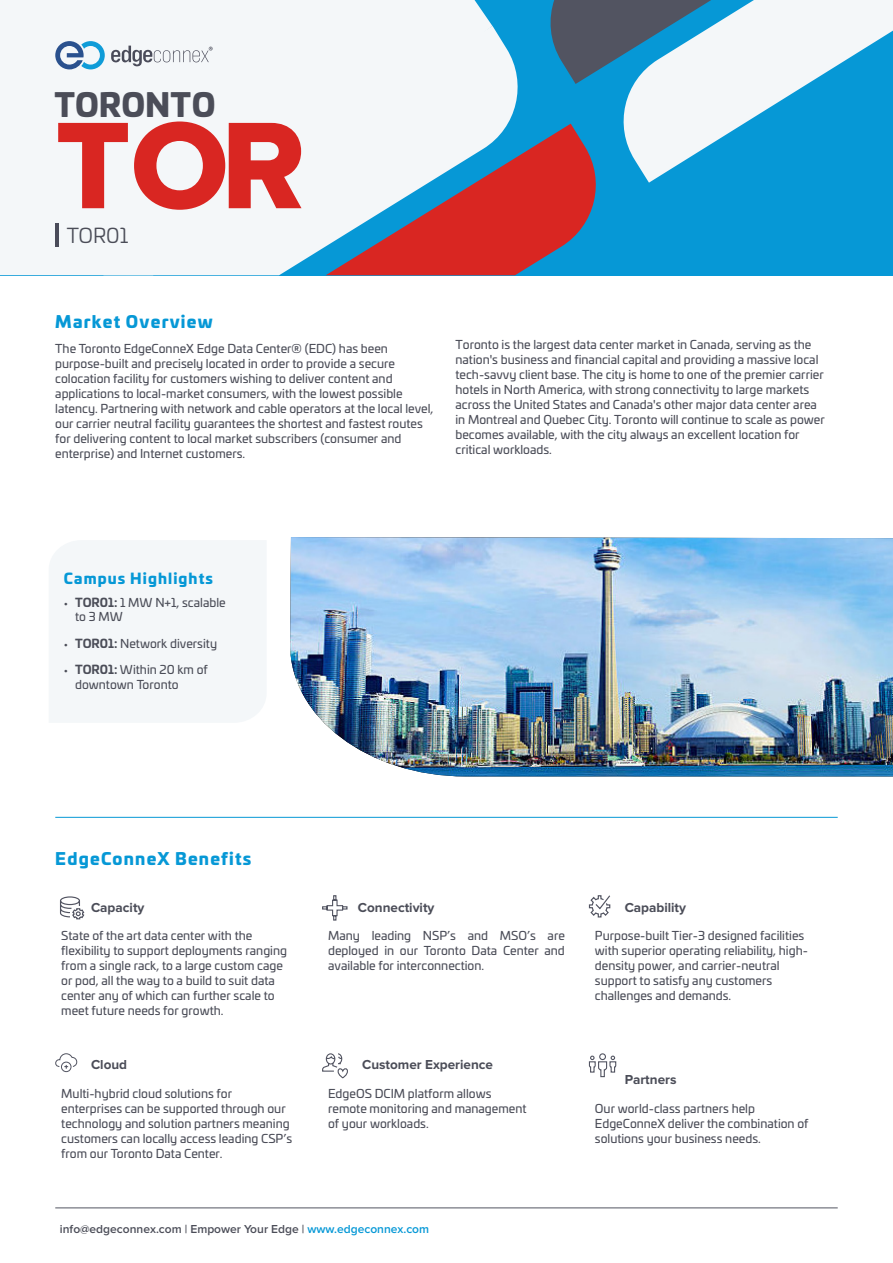
<style>
.page{position:relative;width:893px;height:1263px;background:#fff}
.page>*{position:absolute;margin:0;border:0;box-sizing:border-box;transform-origin:0 0}
.t1{font:127.95px "Proxima Nova Extrabld";color:#d92622}
.t2{font:900 31.8px "Univia Pro";color:#4b4d58}
.t3{font:20.4px "Univia Pro";color:#4b4d58}
.t4{font:900 16.5px "Univia Pro";letter-spacing:.075em;color:#0698d6}
.t5{font:900 14.55px "Univia Pro";letter-spacing:.075em;color:#0698d6}
.t6{font:700 13.5px "Proxima Nova";color:#4b4d58}
.t7{font:12px/15px "Univia Pro";color:#4b4d58}
.t8{font:600 12px "Proxima Nova";color:#4b4d58}
.s1{font-family:"Proxima Nova"}
.s2{font-weight:700}
.s3{color:#0698d6}
</style>
<div class="page">
<div style="left:49px;top:541px;width:217px;height:181px;background:#f4f7f9"></div>
<div style="left:0;top:0;width:893px;height:275px;background:#0698d6"></div>
<hr style="left:55px;top:1207px;width:783px;height:1px;background:#525561">
<div style="left:0;top:0;width:492px;height:275px;background:#f4f7f9"></div>
<svg style="left:550px;top:0;width:63px;height:84px"></svg>
<div style="left:103px;top:26px;width:415px;height:249px;background:#f4f7f9"></div>
<svg style="left:326px;top:124px;width:270px;height:151px"></svg>
<svg style="left:613px;top:0;width:280px;height:183px"></svg>
<hr style="left:55px;top:223px;width:4px;height:24px;background:#4a4c5a">
<hr style="left:55px;top:817px;width:783px;height:1px;background:#0698d6">
<svg style="left:322px;top:895px;width:26px;height:26px"></svg>
<svg style="left:60px;top:896px;width:25px;height:24px"></svg>
<svg style="left:588px;top:895px;width:23px;height:23px"></svg>
<svg style="left:55px;top:1053px;width:23px;height:19px"></svg>
<svg style="left:322px;top:1053px;width:26px;height:26px"></svg>
<svg style="left:588px;top:1053px;width:29px;height:25px"></svg>
<svg style="left:111px;top:46px;width:102px;height:20px;background:#cfd2d6"></svg>
<svg style="left:55px;top:41px;width:50px;height:28px"></svg>
<img style="left:290px;top:537px;width:603px;height:239px">
<h2 class="t2" style="left:54px;top:78px;width:163px">TORONTO</h2>
<h1 class="t1" style="left:55px;top:92px;width:252px">TOR</h1>
<h3 class="t3" style="left:67px;top:221px;width:63px">TOR01</h3>
<h3 class="t4" style="left:55px;top:308px;width:159px">Market Overview</h3>
<p class="t7" style="left:55px;top:340px;width:380px">The Toronto EdgeConneX Edge Data Center® (EDC) has been purpose-built and precisely located in order to provide a secure colocation facility for customers wishing to deliver content and applications to local-market consumers, with the lowest possible latency. Partnering with network and cable operators at the local level, our carrier neutral facility guarantees the shortest and fastest routes for delivering content to local market subscribers (consumer and enterprise) and Internet customers.</p>
<p class="t7" style="left:455px;top:337px;width:371px">Toronto is the largest data center market in Canada, serving as the nation's business and financial capital and providing a massive local tech-savvy client base. The city is home to one of the premier carrier hotels in North America, with strong connectivity to large markets across the United States and Canada's other major data center area in Montreal and Quebec City. Toronto will continue to scale as power becomes available, with the city always an excellent location for critical workloads.</p>
<p class="t5" style="left:64px;top:567px;width:151px">Campus Highlights</p>
<p class="t7" style="left:75px;top:595px;width:152px;line-height:14.4px;text-indent:-11px"><span class="s1">•</span> <span class="s2">TOR01:</span> 1 MW N+1, scalable to 3 MW</p>
<p class="t7" style="left:64px;top:635px;width:155px"><span class="s1">•</span> <span class="s2">TOR01:</span> Network diversity</p>
<p class="t7" style="left:75px;top:661px;width:134px;text-indent:-11px"><span class="s1">•</span> <span class="s2">TOR01:</span> Within 20 km of downtown Toronto</p>
<h3 class="t4" style="left:55px;top:845px;width:198px">EdgeConneX Benefits</h3>
<p class="t6" style="left:91px;top:901px;width:55px">Capacity</p>
<p class="t7" style="left:61px;top:928px;width:227px">State of the art data center with the flexibility to support deployments ranging from a single rack, to a large custom cage or pod, all the way to a build to suit data center any of which can further scale to meet future needs for growth.</p>
<p class="t6" style="left:91px;top:1058px;width:38px">Cloud</p>
<p class="t7" style="left:61px;top:1085px;width:232px">Multi-hybrid cloud solutions for enterprises can be supported through our technology and solution partners meaning customers can locally access leading CSP’s from our Toronto Data Center.</p>
<p class="t6" style="left:358px;top:901px;width:78px">Connectivity</p>
<p class="t7" style="left:328px;top:928px;width:238px;text-align:justify">Many leading NSP’s and MSO’s are deployed in our Toronto Data Center and available for interconnection.</p>
<p class="t6" style="left:362px;top:1058px;width:132px">Customer Experience</p>
<p class="t7" style="left:328px;top:1085px;width:200px">EdgeOS DCIM platform allows remote monitoring and management of your workloads.</p>
<p class="t8" style="left:60px;top:1222px;width:371px">info@edgeconnex.com | Empower Your Edge | <span class="s3">www.edgeconnex.com</span></p>
<p class="t6" style="left:625px;top:901px;width:63px">Capability</p>
<p class="t7" style="left:595px;top:928px;width:215px">Purpose-built Tier-3 designed facilities with superior operating reliability, high&shy;density power, and carrier-neutral support to satisfy any customers challenges and demands.</p>
<p class="t6" style="left:625px;top:1073px;width:53px">Partners</p>
<p class="t7" style="left:595px;top:1100px;width:215px">Our world-class partners help<br>EdgeConneX deliver the combination of solutions your business needs.</p>
</div>
